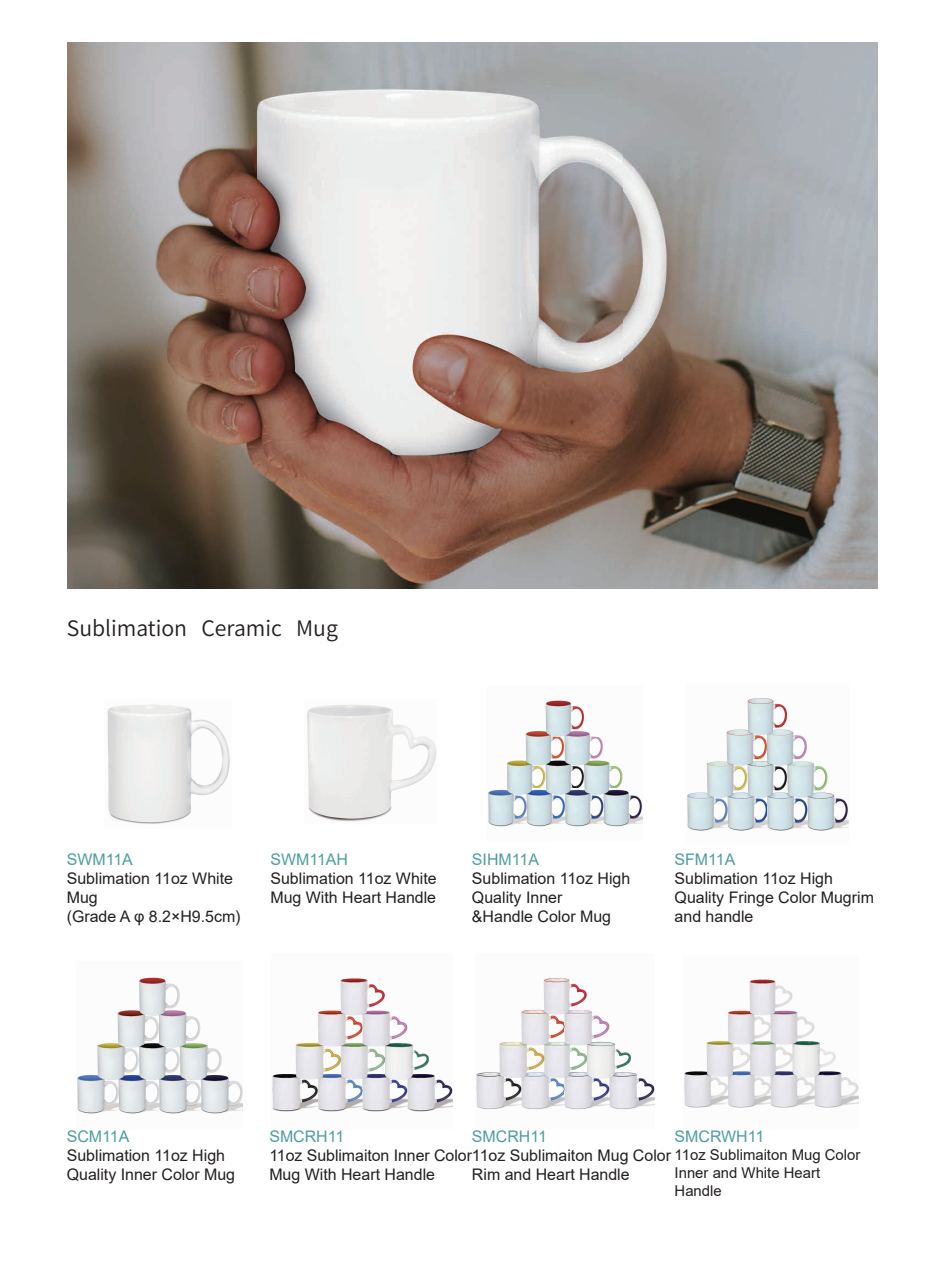
<style>
.page{position:relative;width:944px;height:1263px;background:#fff}
.page>*{position:absolute;margin:0;border:0;box-sizing:border-box;transform-origin:0 0}
.t1{font:21.3px "Source Han Sans SC";color:#231f20}
.t2{font:15.9px/19.2px "Arial";color:#231f20}
.t3{font:15.9px "Arial";color:#4f9d9f}
.t4{font:14.85px/17.9px "Arial";color:#231f20}
.s1{color:#4f9d9f}
.s2{font-size:14.85px}
</style>
<div class="page">
<img style="left:67px;top:42px;width:810px;height:547px">
<img style="left:107px;top:704px;width:123px;height:120px">
<img style="left:77px;top:977px;width:166px;height:137px">
<img style="left:488px;top:700px;width:154px;height:127px">
<img style="left:476px;top:978px;width:178px;height:132px">
<img style="left:307px;top:704px;width:129px;height:118px">
<img style="left:272px;top:978px;width:181px;height:134px">
<img style="left:687px;top:698px;width:162px;height:133px">
<img style="left:684px;top:979px;width:174px;height:129px">
<h1 class="t1" style="left:67px;top:616px;width:273px">Sublimation Ceramic Mug</h1>
<p class="t3" style="left:67px;top:848px;width:68px">SWM11A</p>
<p class="t2" style="left:67px;top:869px;width:175px">Sublimation 11oz White<br>Mug<br>(Grade A φ 8.2×H9.5cm)</p>
<p class="t3" style="left:270px;top:848px;width:79px">SWM11AH</p>
<p class="t2" style="left:270px;top:869px;width:168px">Sublimation 11oz White<br>Mug With Heart Handle</p>
<p class="t3" style="left:472px;top:848px;width:69px">SIHM11A</p>
<p class="t2" style="left:472px;top:869px;width:160px">Sublimation 11oz High<br>Quality Inner<br>&amp;Handle Color Mug</p>
<p class="t3" style="left:675px;top:848px;width:62px">SFM11A</p>
<p class="t2" style="left:675px;top:869px;width:201px">Sublimation 11oz High<br>Quality Fringe Color Mugrim and handle</p>
<p class="t3" style="left:67px;top:1125px;width:64px">SCM11A</p>
<p class="t2" style="left:67px;top:1146px;width:170px">Sublimation 11oz High<br>Quality Inner Color Mug</p>
<p class="t2" style="left:269px;top:1127px;width:593px"><span class="s1">SMCRH11<br></span>11oz Sublimaiton Inner Color11oz Sublimaiton Mug Color <span class="s2">11oz Sublimaiton Mug Color<br></span>Mug With Heart Handle</p>
<p class="t3" style="left:472px;top:1125px;width:77px">SMCRH11</p>
<p class="t2" style="left:472px;top:1165px;width:159px">Rim and Heart Handle</p>
<p class="t3" style="left:675px;top:1125px;width:91px">SMCRWH11</p>
<p class="t4" style="left:675px;top:1164px;width:147px">Inner and White Heart<br>Handle</p>
</div>
